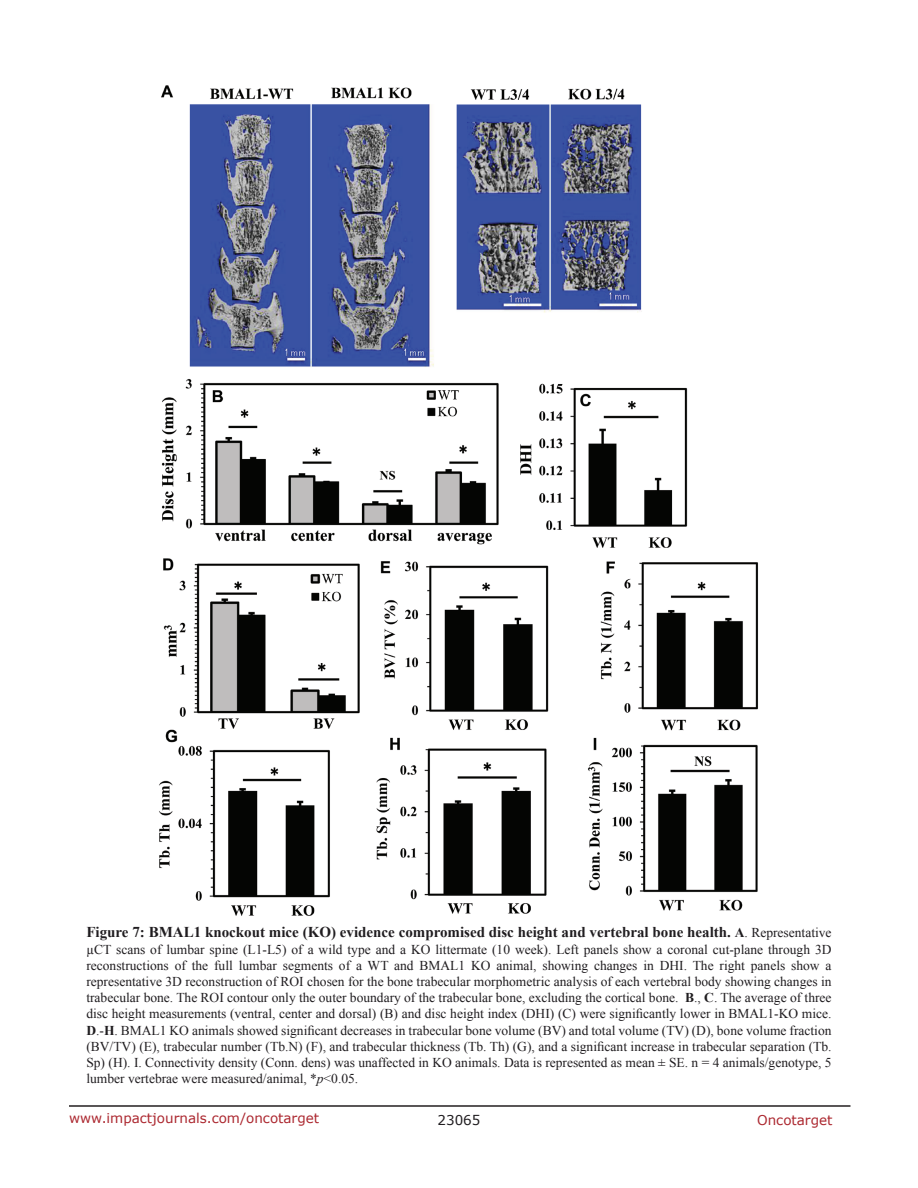
<style>
.page{position:relative;width:918px;height:1188px;background:#fff}
.page>*{position:absolute;margin:0;border:0;box-sizing:border-box;transform-origin:0 0}
.t1{font:700 15px "Times New Roman";color:#201d20}
.t2{font:13.5px/16.2px "Times New Roman";color:#201d20;text-align:justify}
.t3{font:13.5px "Verdana";color:#ac2830}
.t4{font:13.5px "Verdana";color:#201d20}
.s1{font-size:13.5px}
.s2{font-weight:400;font-size:13.5px}
.s3{font-weight:700}
.s4{font-style:italic}
</style>
<div class="page">
<hr style="left:69px;top:1105px;width:781px;height:2px;background:#231f20">
<img style="left:159px;top:85px;width:599px;height:831px">
<p class="t1" style="left:86px;top:922px;width:747px">Figure 7: BMAL1 knockout mice (KO) evidence compromised disc height and vertebral bone health. <span class="s1">A</span><span class="s2">. Representative</span></p>
<p class="t2" style="left:86px;top:941px;width:747px">µCT scans of lumbar spine (L1-L5) of a wild type and a KO littermate (10 week). Left panels show a coronal cut-plane through 3D reconstructions of the full lumbar segments of a WT and BMAL1 KO animal, showing changes in DHI. The right panels show a representative 3D reconstruction of ROI chosen for the bone trabecular morphometric analysis of each vertebral body showing changes in trabecular bone. The ROI contour only the outer boundary of the trabecular bone, excluding the cortical bone. <span class="s3">B</span>., <span class="s3">C</span>. The average of three disc height measurements (ventral, center and dorsal) (B) and disc height index (DHI) (C) were significantly lower in BMAL1-KO mice.<br><span class="s3">D</span>.-<span class="s3">H</span>. BMAL1 KO animals showed significant decreases in trabecular bone volume (BV) and total volume (TV) (D), bone volume fraction (BV/TV) (E), trabecular number (Tb.N) (F), and trabecular thickness (Tb. Th) (G), and a significant increase in trabecular separation (Tb.<br>Sp) (H). I. Connectivity density (Conn. dens) was unaffected in KO animals. Data is represented as mean ± SE. n = 4 animals/genotype, 5 lumber vertebrae were measured/animal, *<span class="s4">p</span>&lt;0.05.</p>
<p class="t3" style="left:69px;top:1109px;width:252px">www.impactjournals.com/oncotarget</p>
<p class="t4" style="left:438px;top:1111px;width:44px">23065</p>
<p class="t3" style="left:757px;top:1111px;width:77px">Oncotarget</p>
</div>
